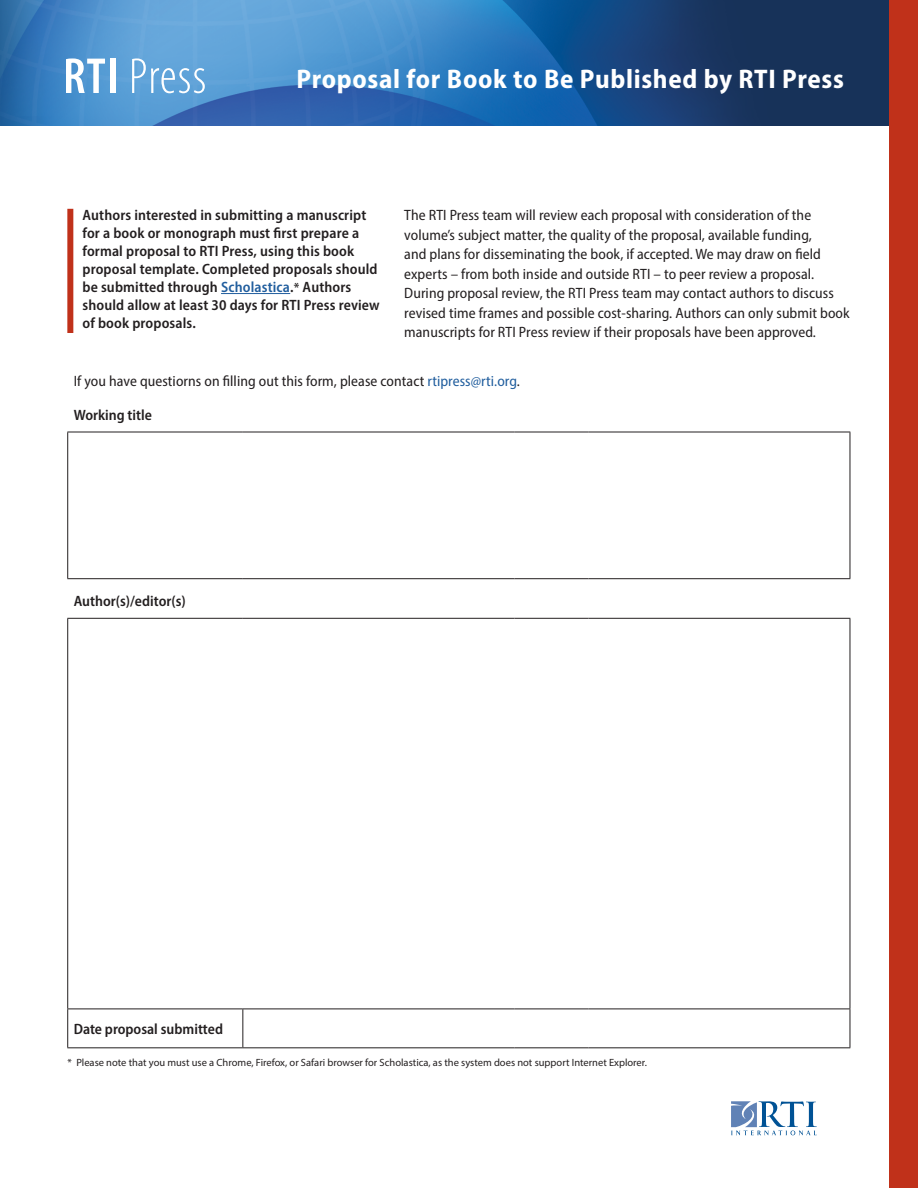
<style>
.page{position:relative;width:918px;height:1188px;background:#fff}
.page>*{position:absolute;margin:0;border:0;box-sizing:border-box;transform-origin:0 0}
.t1{font:300 condensed 51px "Myriad Pro";letter-spacing:.02em;color:#fff}
.t2{font:700 semi-condensed 27px "Myriad Pro";letter-spacing:.025em;color:#fff}
.t3{font:semi-condensed 15px/19.5px "Myriad Pro";letter-spacing:.005em;color:#231f20}
.t4{font:600 semi-condensed 15px/18px "Myriad Pro";letter-spacing:.01em;color:#231f20}
.t5{font:10.5px "Myriad Pro";color:#231f20}
.s1{font-weight:600}
.s2{color:#215e9e}
.s3{font-size:13.5px}
</style>
<div class="page">
<img style="left:0;top:0;width:890px;height:126px">
<div style="left:890px;top:0;width:28px;height:1188px;background:#c0311a"></div>
<hr style="left:67px;top:432px;width:176px;height:1px;background:#231f20">
<hr style="left:67px;top:432px;width:1px;height:146px;background:#231f20">
<hr style="left:243px;top:432px;width:272px;height:1px;background:#231f20">
<hr style="left:515px;top:432px;width:73px;height:1px;background:#231f20">
<hr style="left:588px;top:432px;width:262px;height:1px;background:#231f20">
<hr style="left:850px;top:432px;width:1px;height:146px;background:#231f20">
<hr style="left:67px;top:578px;width:176px;height:1px;background:#231f20">
<hr style="left:243px;top:578px;width:272px;height:1px;background:#231f20">
<hr style="left:515px;top:578px;width:73px;height:1px;background:#231f20">
<hr style="left:588px;top:578px;width:262px;height:1px;background:#231f20">
<hr style="left:67px;top:1009px;width:176px;height:1px;background:#231f20">
<hr style="left:67px;top:1009px;width:1px;height:38px;background:#231f20">
<hr style="left:243px;top:1009px;width:272px;height:1px;background:#231f20">
<hr style="left:242px;top:1009px;width:1px;height:38px;background:#231f20">
<hr style="left:515px;top:1009px;width:73px;height:1px;background:#231f20">
<hr style="left:588px;top:1009px;width:262px;height:1px;background:#231f20">
<hr style="left:850px;top:1009px;width:1px;height:38px;background:#231f20">
<hr style="left:67px;top:1047px;width:176px;height:1px;background:#231f20">
<hr style="left:243px;top:1047px;width:272px;height:1px;background:#231f20">
<hr style="left:515px;top:1047px;width:73px;height:1px;background:#231f20">
<hr style="left:588px;top:1047px;width:262px;height:1px;background:#231f20">
<hr style="left:67px;top:618px;width:176px;height:1px;background:#231f20">
<hr style="left:67px;top:619px;width:1px;height:390px;background:#231f20">
<hr style="left:243px;top:618px;width:272px;height:1px;background:#231f20">
<hr style="left:515px;top:618px;width:73px;height:1px;background:#231f20">
<hr style="left:588px;top:618px;width:262px;height:1px;background:#231f20">
<hr style="left:850px;top:619px;width:1px;height:390px;background:#231f20">
<svg style="left:731px;top:1101px;width:86px;height:34px"></svg>
<hr style="left:221px;top:293px;width:69px;height:1px;background:#215e9e">
<div style="left:67px;top:209px;width:6px;height:124px;background:#c0311a"></div>
<h1 class="t1" style="left:63px;top:46px;width:145px"><span class="s1">RTI</span> Press</h1>
<h2 class="t2" style="left:297px;top:62px;width:549px">Proposal for Book to Be Published by RTI Press</h2>
<p class="t4" style="left:82px;top:206px;width:299px">Authors interested in submitting a manuscript for a book or monograph must first prepare a formal proposal to RTI Press, using this book proposal template. Completed proposals should be submitted through <span class="s2">Scholastica</span>.<span class="s3">*</span> Authors should allow at least 30 days for RTI Press review of book proposals.</p>
<p class="t3" style="left:404px;top:205px;width:447px">The RTI Press team will review each proposal with consideration of the volume’s subject matter, the quality of the proposal, available funding,<br>and plans for disseminating the book, if accepted. We may draw on field experts – from both inside and outside RTI – to peer review a proposal.<br>During proposal review, the RTI Press team may contact authors to discuss revised time frames and possible cost-sharing. Authors can only submit book manuscripts for RTI Press review if their proposals have been approved.</p>
<p class="t3" style="left:74px;top:371px;width:448px">If you have questiorns on filling out this form, please contact <span class="s2">rtipress@rti.org</span>.</p>
<p class="t4" style="left:74px;top:406px;width:80px">Working title</p>
<p class="t4" style="left:74px;top:592px;width:114px">Author(s)/editor(s)</p>
<p class="t4" style="left:74px;top:1020px;width:151px">Date proposal submitted</p>
<p class="t5" style="left:67px;top:1056px;width:581px">* Please note that you must use a Chrome, Firefox, or Safari browser for Scholastica, as the system does not support Internet Explorer.</p>
</div>
